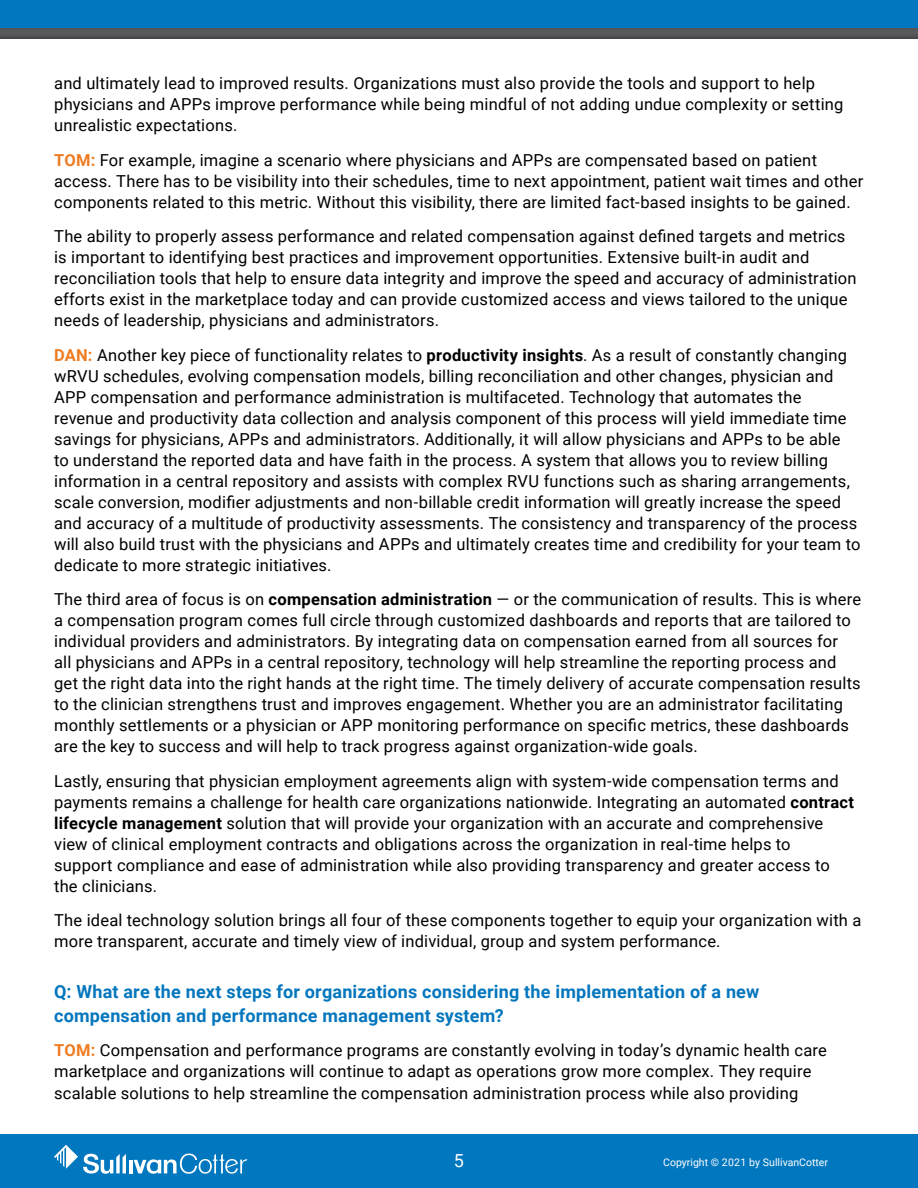
<style>
.page{position:relative;width:918px;height:1188px;background:#fff}
.page>*{position:absolute;margin:0;border:0;box-sizing:border-box;transform-origin:0 0}
.t1{font:700 18px/24px "Roboto";letter-spacing:.01em;color:#0476bd}
.t2{font:18px "Roboto";color:#fff}
.t3{font:16.5px/21px "Roboto";letter-spacing:.01em;color:#000}
.t4{font:10.5px "Roboto";color:#fff}
.s1{font-weight:700;color:#ee7c22}
.s2{font-weight:700}
</style>
<div class="page">
<div style="left:0;top:1134px;width:918px;height:54px;background:#0077be"></div>
<svg style="left:54px;top:1145px;width:194px;height:29px"></svg>
<svg style="left:0;top:28px;width:918px;height:11px;background:#525355"></svg>
<div style="left:0;top:0;width:918px;height:28px;background:#0077be"></div>
<p class="t3" style="left:54px;top:72px;width:791px">and ultimately lead to improved results. Organizations must also provide the tools and support to help physicians and APPs improve performance while being mindful of not adding undue complexity or setting unrealistic expectations.</p>
<p class="t3" style="left:54px;top:149px;width:811px"><span class="s1">TOM:</span> For example, imagine a scenario where physicians and APPs are compensated based on patient access. There has to be visibility into their schedules, time to next appointment, patient wait times and other components related to this metric. Without this visibility, there are limited fact-based insights to be gained.</p>
<p class="t3" style="left:54px;top:225px;width:804px">The ability to properly assess performance and related compensation against defined targets and metrics is important to identifying best practices and improvement opportunities. Extensive built-in audit and reconciliation tools that help to ensure data integrity and improve the speed and accuracy of administration efforts exist in the marketplace today and can provide customized access and views tailored to the unique needs of leadership, physicians and administrators.</p>
<p class="t3" style="left:54px;top:344px;width:808px"><span class="s1">DAN:</span> Another key piece of functionality relates to <span class="s2">productivity insights</span>. As a result of constantly changing wRVU schedules, evolving compensation models, billing reconciliation and other changes, physician and APP compensation and performance administration is multifaceted. Technology that automates the revenue and productivity data collection and analysis component of this process will yield immediate time savings for physicians, APPs and administrators. Additionally, it will allow physicians and APPs to be able<br>to understand the reported data and have faith in the process. A system that allows you to review billing information in a central repository and assists with complex RVU functions such as sharing arrangements, scale conversion, modifier adjustments and non-billable credit information will greatly increase the speed and accuracy of a multitude of productivity assessments. The consistency and transparency of the process will also build trust with the physicians and APPs and ultimately creates time and credibility for your team to dedicate to more strategic initiatives.</p>
<p class="t3" style="left:54px;top:588px;width:809px">The third area of focus is on <span class="s2">compensation administration</span> — or the communication of results. This is where a compensation program comes full circle through customized dashboards and reports that are tailored to individual providers and administrators. By integrating data on compensation earned from all sources for<br>all physicians and APPs in a central repository, technology will help streamline the reporting process and get the right data into the right hands at the right time. The timely delivery of accurate compensation results to the clinician strengthens trust and improves engagement. Whether you are an administrator facilitating monthly settlements or a physician or APP monitoring performance on specific metrics, these dashboards are the key to success and will help to track progress against organization-wide goals.</p>
<p class="t3" style="left:54px;top:770px;width:802px">Lastly, ensuring that physician employment agreements align with system-wide compensation terms and payments remains a challenge for health care organizations nationwide. Integrating an automated <span class="s2">contract lifecycle management</span> solution that will provide your organization with an accurate and comprehensive view of clinical employment contracts and obligations across the organization in real-time helps to<br>support compliance and ease of administration while also providing transparency and greater access to the clinicians.</p>
<p class="t3" style="left:54px;top:909px;width:809px">The ideal technology solution brings all four of these components together to equip your organization with a more transparent, accurate and timely view of individual, group and system performance.</p>
<p class="t1" style="left:54px;top:979px;width:707px">Q: What are the next steps for organizations considering the implementation of a new compensation and performance management system?</p>
<p class="t3" style="left:54px;top:1040px;width:774px"><span class="s1">TOM:</span> Compensation and performance programs are constantly evolving in today’s dynamic health care marketplace and organizations will continue to adapt as operations grow more complex. They require scalable solutions to help streamline the compensation administration process while also providing</p>
<p class="t2" style="left:454px;top:1148px;width:12px">5</p>
<p class="t4" style="left:663px;top:1154px;width:166px">Copyright © 2021 by SullivanCotter</p>
</div>
